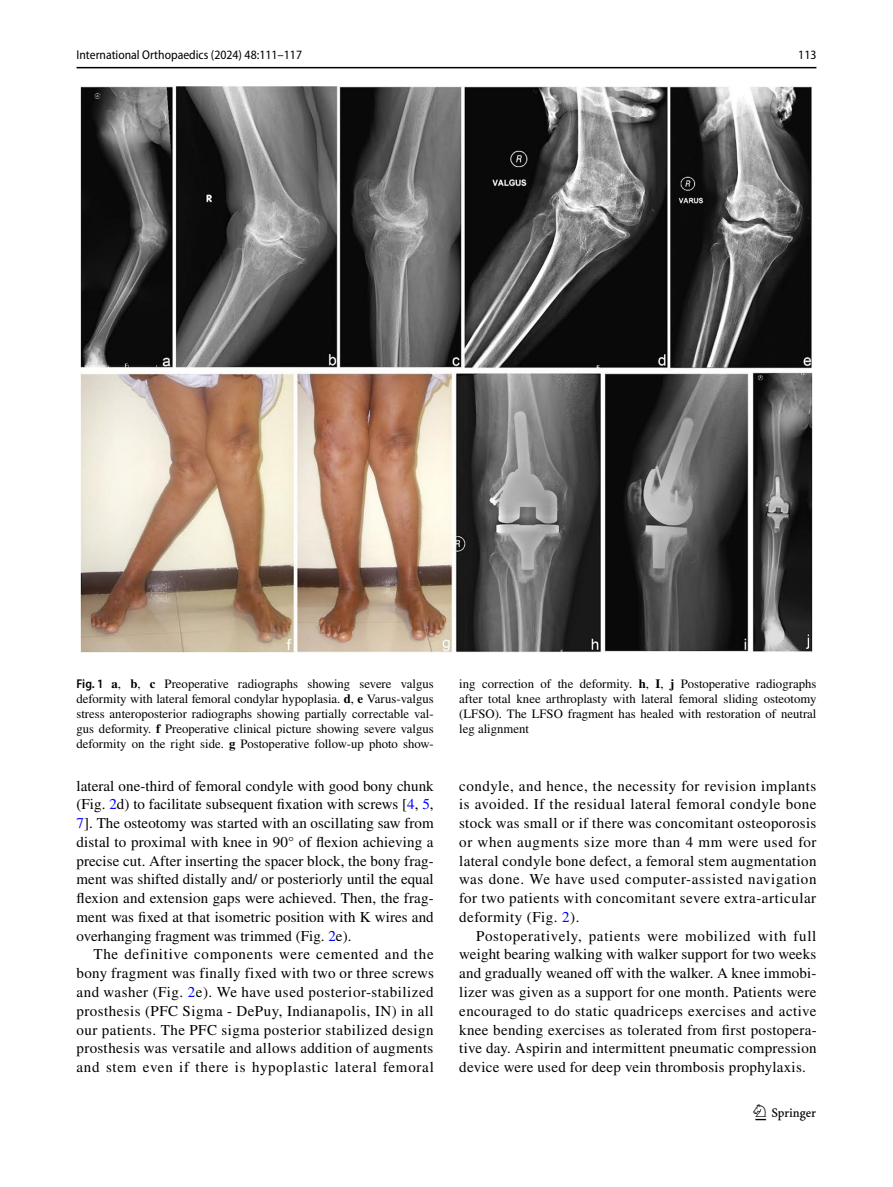
<style>
.page{position:relative;width:893px;height:1187px;background:#fff}
.page>*{position:absolute;margin:0;border:0;box-sizing:border-box;transform-origin:0 0}
.t1{font:22.5px "Springnew Regular 3";color:#000}
.t2{font:15px/18.8px "STIX";letter-spacing:.02em;color:#000;text-align:justify}
.t3{font:12.75px/15px "STIX";color:#000;text-align:justify}
.t4{font:semi-condensed 12.75px "Myriad Pro";color:#000}
.s1{font-family:"Myriad Pro";font-weight:600;font-stretch:semi-condensed}
.s2{font-weight:700}
.s3{color:#00f}
</style>
<div class="page">
<hr style="left:77px;top:67px;width:739px;height:1px;background:#000">
<img style="left:81px;top:87px;width:731px;height:566px">
<p class="t4" style="left:77px;top:48px;width:227px">International Orthopaedics (2024) 48:111–117</p>
<p class="t4" style="left:798px;top:48px;width:20px">113</p>
<p class="t3" style="left:77px;top:677px;width:359px"><span class="s1">Fig. 1</span> <span class="s2">a</span>, <span class="s2">b</span>, <span class="s2">c</span> Preoperative radiographs showing severe valgus deformity with lateral femoral condylar hypoplasia. <span class="s2">d</span>, <span class="s2">e</span> Varus-valgus stress anteroposterior radiographs showing partially correctable val&shy;gus deformity. <span class="s2">f</span> Preoperative clinical picture showing severe valgus deformity on the right side. <span class="s2">g</span> Postoperative follow-up photo show-</p>
<p class="t3" style="left:459px;top:677px;width:359px">ing correction of the deformity. <span class="s2">h</span>, <span class="s2">I</span>, <span class="s2">j</span> Postoperative radiographs after total knee arthroplasty with lateral femoral sliding osteotomy (LFSO). The LFSO fragment has healed with restoration of neutral leg alignment</p>
<p class="t2" style="left:77px;top:777px;width:359px">lateral one-third of femoral condyle with good bony chunk (Fig. <span class="s3">2</span>d) to facilitate subsequent fixation with screws [<span class="s3">4</span>, <span class="s3">5</span>, <span class="s3">7</span>]. The osteotomy was started with an oscillating saw from distal to proximal with knee in 90° of flexion achieving a precise cut. After inserting the spacer block, the bony frag&shy;ment was shifted distally and/ or posteriorly until the equal flexion and extension gaps were achieved. Then, the frag&shy;ment was fixed at that isometric position with K wires and overhanging fragment was trimmed (Fig. <span class="s3">2</span>e).</p>
<p class="t2" style="left:77px;top:946px;width:359px;text-indent:17px">The definitive components were cemented and the bony fragment was finally fixed with two or three screws and washer (Fig. <span class="s3">2</span>e). We have used posterior-stabilized prosthesis (PFC Sigma - DePuy, Indianapolis, IN) in all our patients. The PFC sigma posterior stabilized design prosthesis was versatile and allows addition of augments and stem even if there is hypoplastic lateral femoral</p>
<p class="t2" style="left:459px;top:777px;width:359px">condyle, and hence, the necessity for revision implants is avoided. If the residual lateral femoral condyle bone stock was small or if there was concomitant osteoporosis or when augments size more than 4 mm were used for lateral condyle bone defect, a femoral stem augmentation was done. We have used computer-assisted navigation for two patients with concomitant severe extra-articular deformity (Fig. <span class="s3">2</span>).</p>
<p class="t2" style="left:459px;top:927px;width:359px;text-indent:17px">Postoperatively, patients were mobilized with full weight bearing walking with walker support for two weeks and gradually weaned off with the walker. A knee immobi&shy;lizer was given as a support for one month. Patients were encouraged to do static quadriceps exercises and active knee bending exercises as tolerated from first postopera&shy;tive day. Aspirin and intermittent pneumatic compression device were used for deep vein thrombosis prophylaxis.</p>
<h1 class="t1" style="left:755px;top:1104px;width:62px">1 3</h1>
</div>
